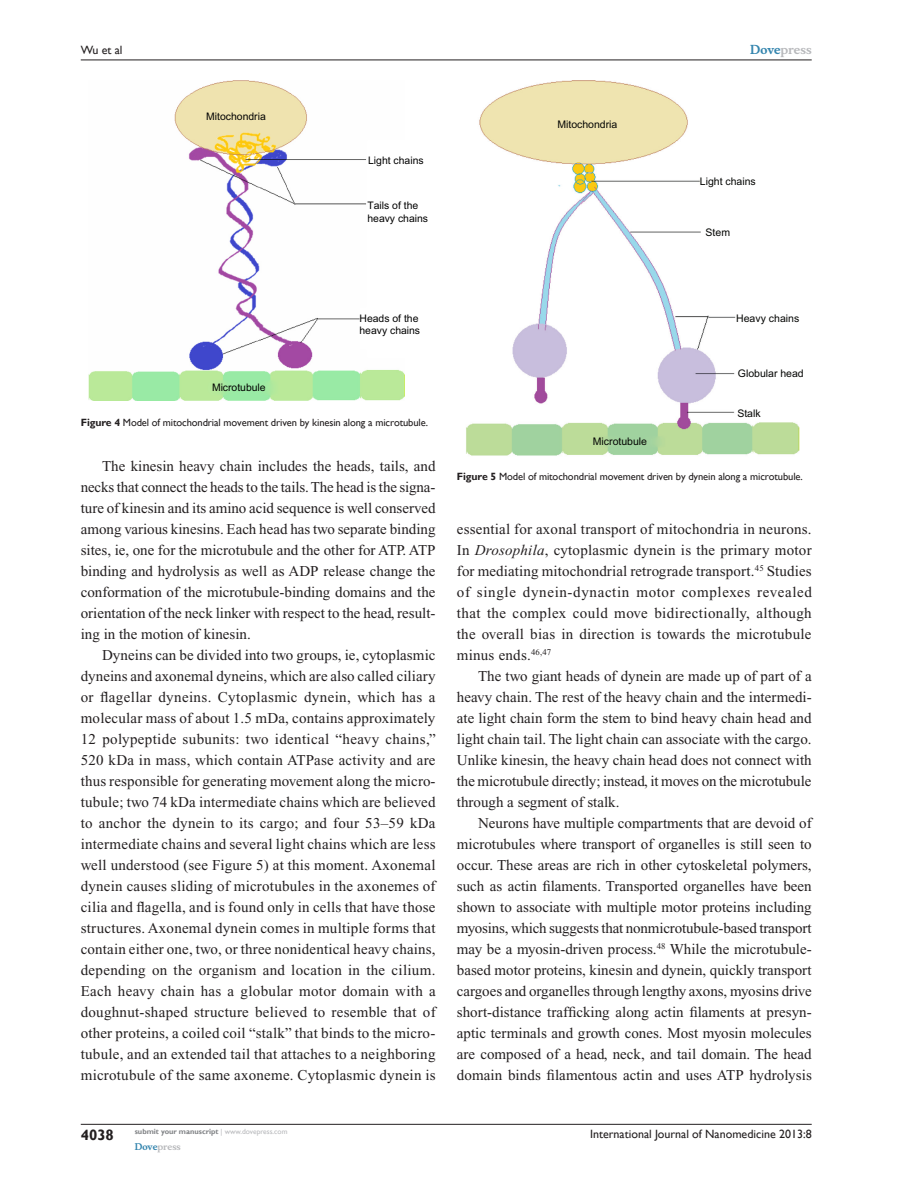
<style>
.page{position:relative;width:918px;height:1188px;background:#fff}
.page>*{position:absolute;margin:0;border:0;box-sizing:border-box;transform-origin:0 0}
.Tx{font:15px/21px "Times New Roman";letter-spacing:.005em;color:#231f20;text-align:justify}
.t1{font:700 15px "Gill Sans";color:#231f20}
.t2{font:12px "Gill Sans";color:#231f20}
.t3{font:700 12px "Musee";color:#b8b9bc}
.FC{font:10.5px "Gill Sans";letter-spacing:-.01em;color:#231f20}
.t4{font:10.5px "Arial";color:#040503}
.t5{font:10.35px/12.5px "Arial";color:#000}
.t6{font:700 9px "Musee";color:#b8b9bc}
.t7{font:700 7.5px "Gill Sans";color:#808285}
.s1{color:#3485ae}
.s2{font-weight:700}
.s3{font-weight:400;color:#b8b9bc}
.s4{font-style:italic}
</style>
<div class="page">
<hr style="left:81px;top:1124px;width:731px;height:1px;background:#231f20">
<hr style="left:81px;top:60px;width:731px;height:1px;background:#231f20">
<img style="left:88px;top:81px;width:317px;height:320px">
<img style="left:466px;top:81px;width:334px;height:375px">
<p class="t2" style="left:81px;top:43px;width:43px">Wu et al</p>
<p class="t5" style="left:206px;top:111px;width:61px">Mitochondria</p>
<p class="t5" style="left:368px;top:155px;width:57px">Light chains</p>
<p class="t5" style="left:367px;top:199px;width:62px">Tails of the heavy chains</p>
<p class="t4" style="left:557px;top:119px;width:62px">Mitochondria</p>
<p class="t3" style="left:750px;top:43px;width:63px"><span class="s1">Dove</span>press</p>
<p class="t4" style="left:700px;top:176px;width:58px">Light chains</p>
<p class="t4" style="left:706px;top:227px;width:26px">Stem</p>
<p class="t5" style="left:360px;top:312px;width:62px">Heads of the heavy chains</p>
<p class="t5" style="left:212px;top:381px;width:55px">Microtubule</p>
<p class="FC" style="left:81px;top:416px;width:349px"><span class="s2">Figure 4</span> Model of mitochondrial movement driven by kinesin along a microtubule.</p>
<p class="Tx" style="left:81px;top:455px;width:356px;text-indent:21px">The kinesin heavy chain includes the heads, tails, and necks that connect the heads to the tails. The head is the signa&shy;ture of kinesin and its amino acid sequence is well conserved among various kinesins. Each head has two separate binding sites, ie, one for the microtubule and the other for ATP. ATP binding and hydrolysis as well as ADP release change the conformation of the microtubule-binding domains and the orientation of the neck linker with respect to the head, result&shy;ing in the motion of kinesin.</p>
<p class="Tx" style="left:81px;top:644px;width:357px;text-indent:21px">Dyneins can be divided into two groups, ie, cytoplasmic dyneins and axonemal dyneins, which are also called ciliary or flagellar dyneins. Cytoplasmic dynein, which has a molecular mass of about 1.5 mDa, contains approximately 12 polypeptide subunits: two identical “heavy chains,” 520 kDa in mass, which contain ATPase activity and are thus responsible for generating movement along the micro&shy;tubule; two 74 kDa intermediate chains which are believed to anchor the dynein to its cargo; and four 53–59 kDa intermediate chains and several light chains which are less well understood (see Figure 5) at this moment. Axonemal dynein causes sliding of microtubules in the axonemes of cilia and flagella, and is found only in cells that have those structures. Axonemal dynein comes in multiple forms that contain either one, two, or three nonidentical heavy chains, depending on the organism and location in the cilium.<br>Each heavy chain has a globular motor domain with a doughnut-shaped structure believed to resemble that of other proteins, a coiled coil “stalk” that binds to the micro&shy;tubule, and an extended tail that attaches to a neighboring microtubule of the same axoneme. Cytoplasmic dynein is</p>
<p class="t1" style="left:81px;top:1126px;width:35px">4038</p>
<p class="t7" style="left:135px;top:1127px;width:154px">submit your manuscript <span class="s3">| www.dovepress.com</span></p>
<p class="t6" style="left:135px;top:1141px;width:48px"><span class="s1">Dove</span>press</p>
<p class="t4" style="left:736px;top:312px;width:65px">Heavy chains</p>
<p class="t4" style="left:738px;top:368px;width:67px">Globular head</p>
<p class="t4" style="left:737px;top:407px;width:25px">Stalk</p>
<p class="t4" style="left:593px;top:436px;width:56px">Microtubule</p>
<p class="FC" style="left:457px;top:470px;width:347px"><span class="s2">Figure 5</span> Model of mitochondrial movement driven by dynein along a microtubule.</p>
<p class="Tx" style="left:457px;top:518px;width:357px">essential for axonal transport of mitochondria in neurons.<br>In <span class="s4">Drosophila</span>, cytoplasmic dynein is the primary motor for mediating mitochondrial retrograde transport.<sup>45</sup> Studies of single dynein-dynactin motor complexes revealed that the complex could move bidirectionally, although the overall bias in direction is towards the microtubule minus ends.<sup>46,47</sup></p>
<p class="Tx" style="left:457px;top:665px;width:356px;text-indent:21px">The two giant heads of dynein are made up of part of a heavy chain. The rest of the heavy chain and the intermedi&shy;ate light chain form the stem to bind heavy chain head and light chain tail. The light chain can associate with the cargo.<br>Unlike kinesin, the heavy chain head does not connect with the microtubule directly; instead, it moves on the microtubule through a segment of stalk.</p>
<p class="Tx" style="left:457px;top:812px;width:356px;text-indent:21px">Neurons have multiple compartments that are devoid of microtubules where transport of organelles is still seen to occur. These areas are rich in other cytoskeletal polymers, such as actin filaments. Transported organelles have been shown to associate with multiple motor proteins including myosins, which suggests that nonmicrotubule-based transport may be a myosin-driven process.<sup>48</sup> While the microtubule&shy;based motor proteins, kinesin and dynein, quickly transport cargoes and organelles through lengthy axons, myosins drive short-distance trafficking along actin filaments at presyn&shy;aptic terminals and growth cones. Most myosin molecules are composed of a head, neck, and tail domain. The head domain binds filamentous actin and uses ATP hydrolysis</p>
<p class="t2" style="left:590px;top:1127px;width:223px">International Journal of Nanomedicine 2013:8</p>
</div>
